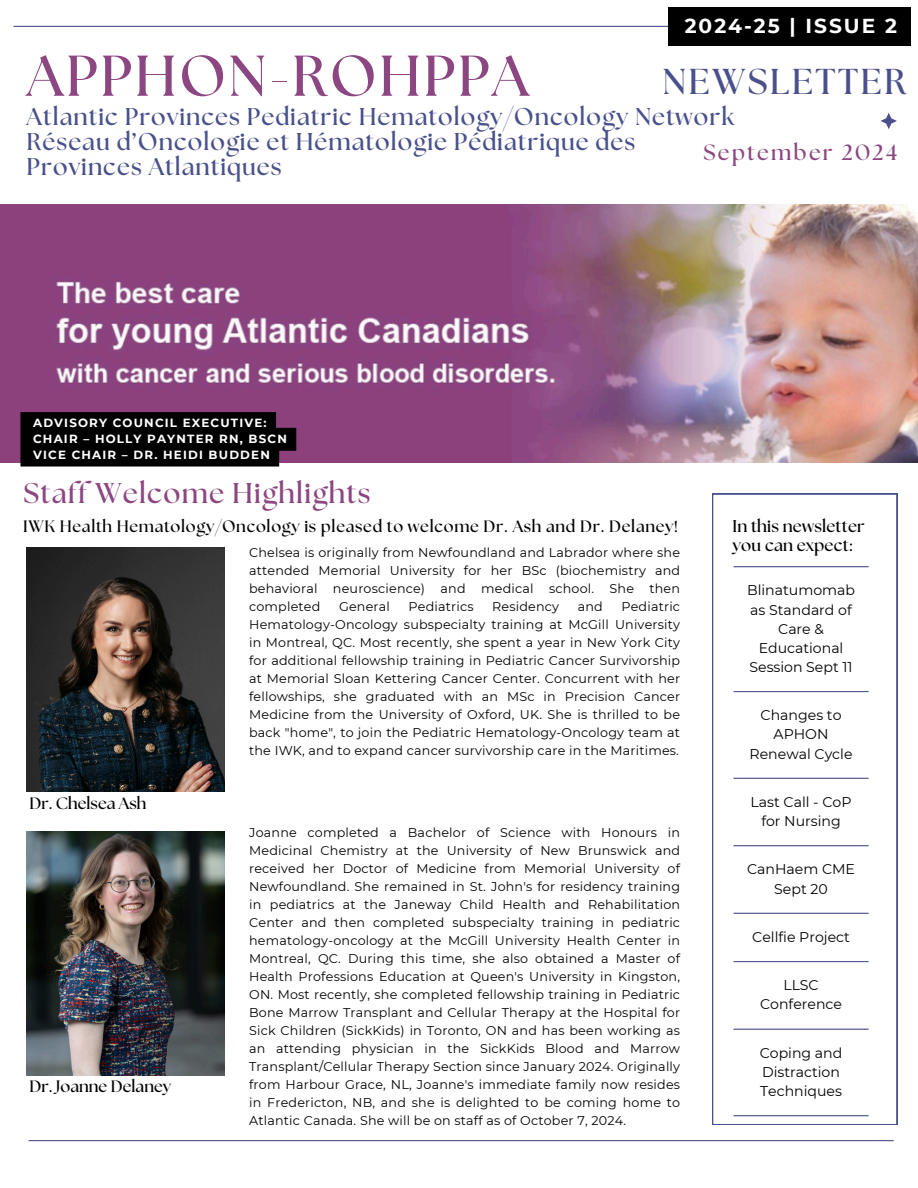
<style>
.page{position:relative;width:918px;height:1188px;background:#fff}
.page>*{position:absolute;margin:0;border:0;box-sizing:border-box;transform-origin:0 0}
.t1{font:700 57.45px "The Seasons";letter-spacing:.04em;color:#8c4681}
.t2{font:700 35.85px "The Seasons";letter-spacing:.065em;color:#49508b}
.t3{font:700 28.5px "The Seasons";letter-spacing:.04em;color:#8c4681}
.t4{font:700 24.3px/24.8px "The Seasons";letter-spacing:.04em;color:#49508b}
.t5{font:700 22.05px "The Seasons";letter-spacing:.1em;color:#8c4681}
.t6{font:700 20.1px "Montserrat";letter-spacing:.1em;color:#fff}
.t7{font:700 16.95px/19px "The Seasons";letter-spacing:.01em;color:#000}
.t8{font:700 16.5px "The Seasons";letter-spacing:.04em;color:#000}
.t9{font:700 16.5px "The Seasons";color:#000}
.t10{font:14.1px/19.2px "Montserrat";color:#000;text-align:center}
.t11{font:12.75px/18px "Montserrat";letter-spacing:.015em;color:#000;text-align:justify}
.t12{font:700 11.85px "Montserrat";letter-spacing:.1em;color:#fff}
</style>
<div class="page">
<hr style="left:29px;top:1140px;width:865px;height:1px;background:#49508b">
<img style="left:0;top:204px;width:918px;height:259px">
<svg style="left:712px;top:494px;width:185px;height:631px"></svg>
<hr style="left:734px;top:566px;width:135px;height:1px;background:#49508b">
<hr style="left:734px;top:691px;width:135px;height:1px;background:#49508b">
<hr style="left:734px;top:778px;width:135px;height:1px;background:#49508b">
<hr style="left:734px;top:845px;width:135px;height:1px;background:#49508b">
<hr style="left:734px;top:913px;width:135px;height:1px;background:#49508b">
<hr style="left:734px;top:961px;width:135px;height:1px;background:#49508b">
<hr style="left:734px;top:1029px;width:135px;height:1px;background:#49508b">
<hr style="left:734px;top:1115px;width:135px;height:1px;background:#49508b">
<svg style="left:880px;top:113px;width:17px;height:16px"></svg>
<hr style="left:14px;top:26px;width:893px;height:1px;background:#49508b">
<img style="left:27px;top:548px;width:198px;height:244px">
<div style="left:669px;top:7px;width:242px;height:39px;background:#000"></div>
<svg style="left:20px;top:412px;width:276px;height:55px;background:#080507"></svg>
<img style="left:27px;top:831px;width:198px;height:245px">
<p class="t6" style="left:685px;top:14px;width:214px">2024-25 | ISSUE 2</p>
<p class="t2" style="left:662px;top:66px;width:245px">NEWSLETTER</p>
<p class="t1" style="left:27px;top:50px;width:504px">APPHON-ROHPPA</p>
<p class="t4" style="left:27px;top:105px;width:709px">Atlantic Provinces Pediatric Hematology/Oncology Network<br>Réseau d’Oncologie et Hématologie Pédiatrique des<br>Provinces Atlantiques</p>
<p class="t5" style="left:703px;top:143px;width:195px">September 2024</p>
<p class="t12" style="left:33px;top:416px;width:235px">ADVISORY COUNCIL EXECUTIVE:</p>
<h5 class="t12" style="left:33px;top:431px;width:255px">CHAIR – HOLLY PAYNTER RN, BSCN</h5>
<p class="t12" style="left:33px;top:447px;width:238px">VICE CHAIR – DR. HEIDI BUDDEN</p>
<p class="t3" style="left:24px;top:480px;width:348px">Staff Welcome Highlights</p>
<p class="t8" style="left:23px;top:518px;width:656px">IWK Health Hematology/Oncology is pleased to welcome Dr. Ash and Dr. Delaney!</p>
<h5 class="t9" style="left:29px;top:796px;width:119px">Dr. Chelsea Ash</h5>
<p class="t9" style="left:29px;top:1079px;width:143px">Dr. Joanne Delaney</p>
<h2 class="t11" style="left:249px;top:543px;width:432px">Chelsea is originally from Newfoundland and Labrador where she attended Memorial University for her BSc (biochemistry and behavioral neuroscience) and medical school. She then completed</h2>
<h2 class="t11" style="left:249px;top:597px;width:432px;text-indent:372px">Pediatric Hematology-Oncology subspecialty training at McGill University in Montreal, QC. Most recently, she spent a year in New York City for additional fellowship training in Pediatric Cancer Survivorship at Memorial Sloan Kettering Cancer Center. Concurrent with her fellowships, she graduated with an MSc in Precision Cancer Medicine from the University of Oxford, UK. She is thrilled to be back "home", to join the Pediatric Hematology-Oncology team at the IWK, and to expand cancer survivorship care in the Maritimes.</h2>
<h2 class="t11" style="left:339px;top:597px;width:52px">General</h2>
<h2 class="t11" style="left:409px;top:597px;width:67px">Pediatrics</h2>
<h2 class="t11" style="left:492px;top:597px;width:68px">Residency</h2>
<h2 class="t11" style="left:578px;top:597px;width:27px">and</h2>
<p class="t11" style="left:249px;top:823px;width:432px">Joanne completed a Bachelor of Science with Honours in Medicinal Chemistry at the University of New Brunswick and received her Doctor of Medicine from Memorial University of Newfoundland. She remained in St. John's for residency training in pediatrics at the Janeway Child Health and Rehabilitation Center and then completed subspecialty training in pediatric hematology-oncology at the McGill University Health Center in Montreal, QC. During this time, she also obtained a Master of Health Professions Education at Queen's University in Kingston, ON. Most recently, she completed fellowship training in Pediatric Bone Marrow Transplant and Cellular Therapy at the Hospital for Sick Children (SickKids) in Toronto, ON and has been working as an attending physician in the SickKids Blood and Marrow Transplant/Cellular Therapy Section since January 2024. Originally from Harbour Grace, NL, Joanne's immediate family now resides in Fredericton, NB, and she is delighted to be coming home to Atlantic Canada. She will be on staff as of October 7, 2024.</p>
<p class="t7" style="left:732px;top:517px;width:134px">In this newsletter you can expect:</p>
<h3 class="t10" style="left:747px;top:581px;width:109px">Blinatumomab as Standard of<br>Care &amp;<br>Educational<br>Session Sept 11</h3>
<h1 class="t10" style="left:750px;top:706px;width:104px">Changes to<br>APHON<br>Renewal Cycle</h1>
<h3 class="t10" style="left:751px;top:792px;width:102px">Last Call - CoP for Nursing</h3>
<p class="t10" style="left:747px;top:860px;width:109px">CanHaem CME<br>Sept 20</p>
<p class="t10" style="left:752px;top:927px;width:99px">Cellfie Project</p>
<p class="t10" style="left:760px;top:976px;width:83px">LLSC<br>Conference</p>
<p class="t10" style="left:760px;top:1043px;width:84px;text-align:left">Coping and<br>Distraction<br>Techniques</p>
</div>
